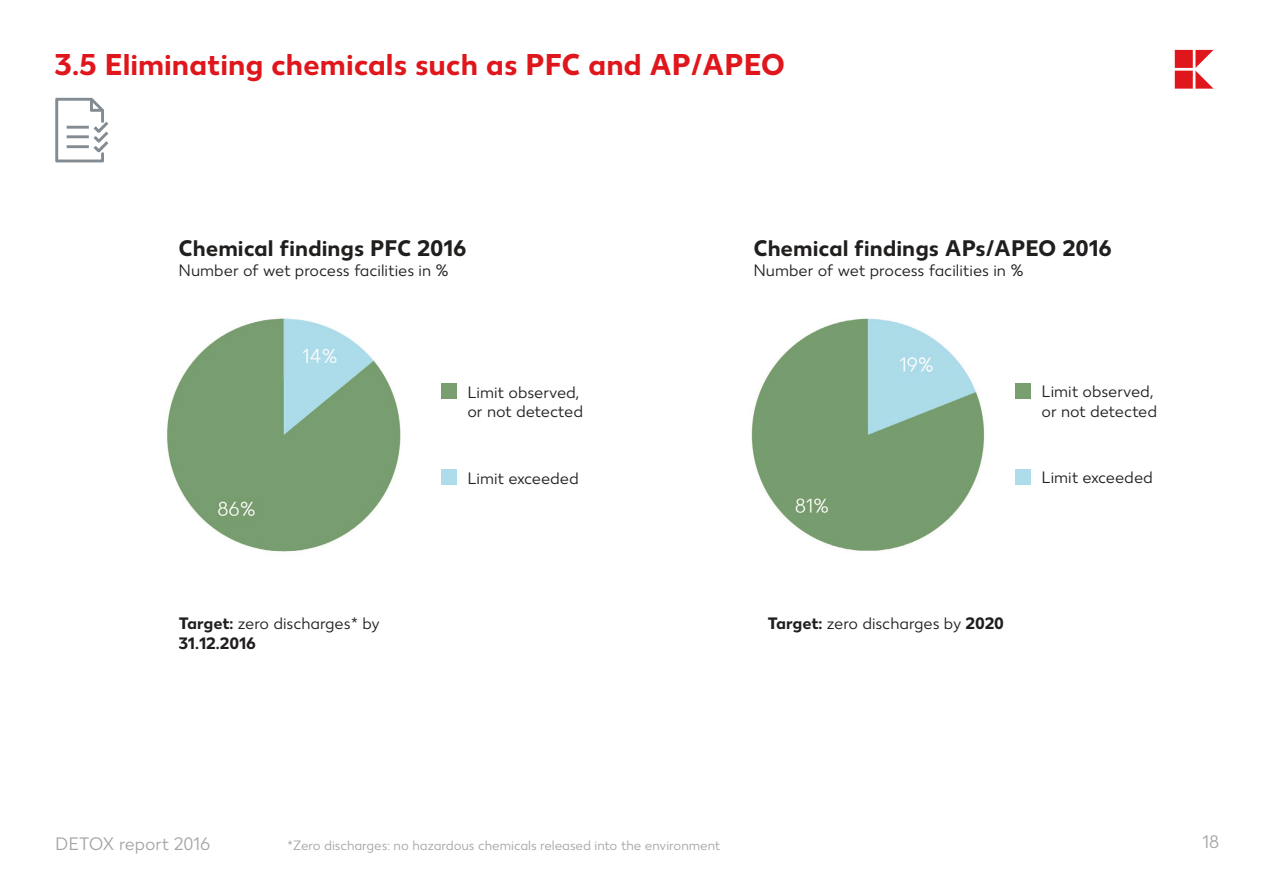
<style>
.page{position:relative;width:1263px;height:893px;background:#fff}
.page>*{position:absolute;margin:0;border:0;box-sizing:border-box;transform-origin:0 0}
.t1{font:700 30px "Kaufland";color:#df171c}
.t2{font:700 22.5px "Kaufland";color:#211f1e}
.t3{font:18px "Kaufland";color:#a4a5a6}
.t4{font:16.5px/19.8px "Kaufland";color:#211f1e}
.t5{font:700 16.5px/19.8px "Kaufland";letter-spacing:-.005em;color:#211f1e}
.t6{font:13.5px "Kaufland";color:#a4a5a6}
.s1{font-weight:400}
.s2{font-weight:700}
</style>
<div class="page">
<svg style="left:1175px;top:50px;width:38px;height:39px"></svg>
<svg style="left:55px;top:98px;width:53px;height:64px"></svg>
<img style="left:167px;top:318px;width:275px;height:234px">
<img style="left:751px;top:318px;width:234px;height:233px">
<div style="left:441px;top:383px;width:15px;height:16px;background:#799e6f"></div>
<div style="left:441px;top:470px;width:15px;height:15px;background:#addcea"></div>
<div style="left:1015px;top:383px;width:15px;height:15px;background:#799e6f"></div>
<div style="left:1015px;top:469px;width:15px;height:16px;background:#addcea"></div>
<h1 class="t1" style="left:54px;top:47px;width:732px">3.5 Eliminating chemicals such as PFC and AP/APEO</h1>
<h2 class="t2" style="left:179px;top:235px;width:290px">Chemical findings PFC 2016</h2>
<p class="t4" style="left:179px;top:261px;width:272px">Number of wet process facilities in %</p>
<h2 class="t2" style="left:753px;top:235px;width:360px">Chemical findings APs/APEO 2016</h2>
<p class="t4" style="left:753px;top:261px;width:272px">Number of wet process facilities in %</p>
<p class="t4" style="left:467px;top:382px;width:117px">Limit observed, or not detected</p>
<p class="t4" style="left:1041px;top:382px;width:117px">Limit observed, or not detected</p>
<p class="t4" style="left:467px;top:469px;width:113px">Limit exceeded</p>
<p class="t4" style="left:1041px;top:468px;width:113px">Limit exceeded</p>
<p class="t5" style="left:179px;top:614px;width:203px">Target: <span class="s1">zero discharges* by<br></span>31.12.2016</p>
<p class="t4" style="left:767px;top:614px;width:238px"><span class="s2">Target:</span> zero discharges by <span class="s2">2020</span></p>
<p class="t3" style="left:55px;top:834px;width:156px">DETOX report 2016</p>
<p class="t6" style="left:287px;top:838px;width:435px">*Zero discharges: no hazardous chemicals released into the environment</p>
<p class="t3" style="left:1202px;top:832px;width:18px">18</p>
</div>
